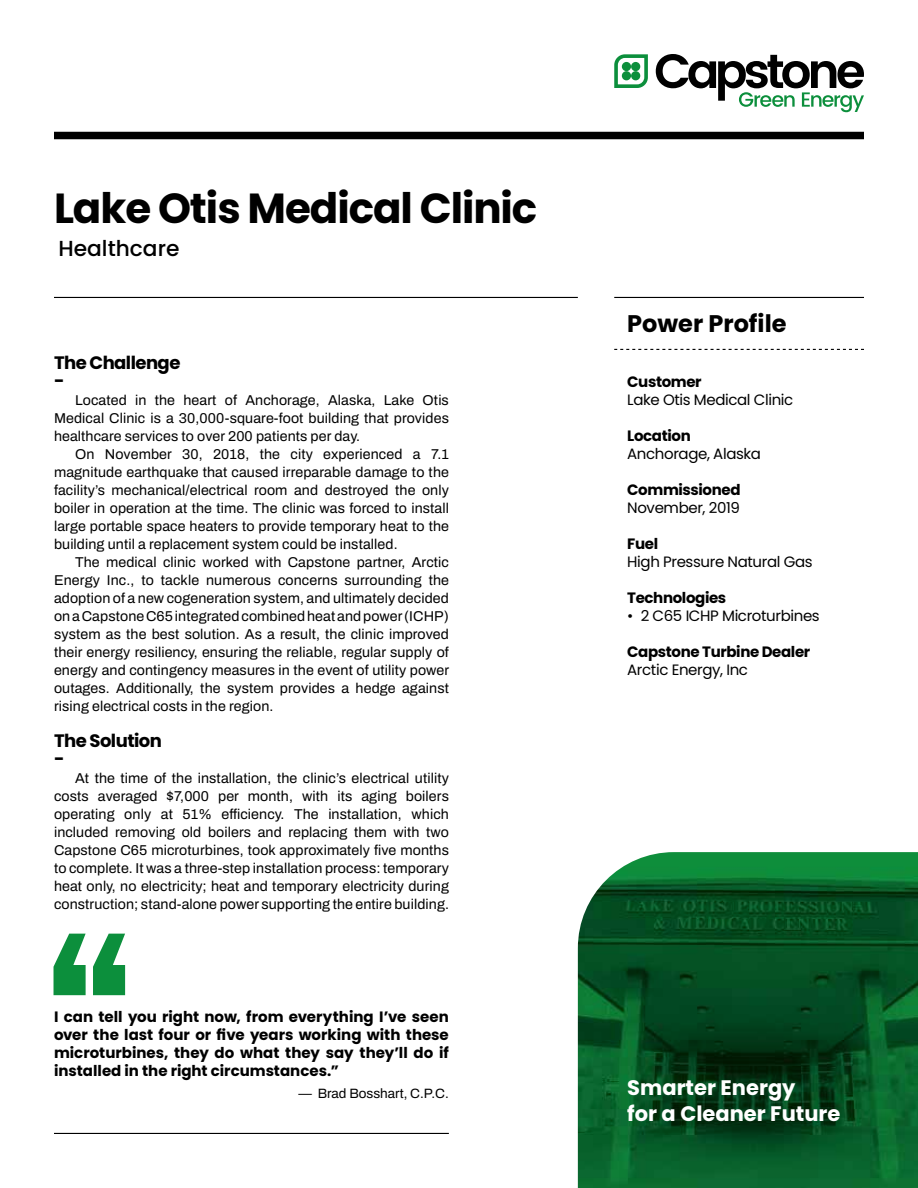
<style>
.page{position:relative;width:918px;height:1188px;background:#fff}
.page>*{position:absolute;margin:0;border:0;box-sizing:border-box;transform-origin:0 0}
.t1{font:900 172.5px "Archivo";color:#0c8f3c}
.t2{font:700 42px "Poppins";letter-spacing:-.025em;color:#000}
.t3{font:700 24px "Poppins";color:#000}
.t4{font:500 21.75px "Poppins";color:#000}
.t5{font:700 21px/25.2px "Poppins";color:#fff}
.t6{font:700 18px/18px "Poppins";letter-spacing:-.03em;color:#000}
.t7{font:700 15px/18px "Poppins";letter-spacing:-.025em;color:#000;text-align:justify}
.t8{font:15px "Poppins";letter-spacing:-.025em;color:#000}
.t9{font:600 14.25px/18px "Archivo";letter-spacing:.01em;color:#000;text-align:justify}
.t10{font:600 13.5px "Archivo";color:#000}
</style>
<div class="page">
<div style="left:54px;top:132px;width:810px;height:7px;background:#000"></div>
<hr style="left:54px;top:297px;width:524px;height:1px;background:#000">
<hr style="left:54px;top:1133px;width:395px;height:1px;background:#000">
<hr style="left:614px;top:297px;width:250px;height:1px;background:#000">
<svg style="left:614px;top:349px;width:250px;height:1px"></svg>
<img style="left:578px;top:852px;width:340px;height:336px">
<svg style="left:656px;top:54px;width:208px;height:58px"></svg>
<svg style="left:614px;top:54px;width:34px;height:34px"></svg>
<div style="left:622px;top:62px;width:9px;height:9px;background:#0c8f3c;border-radius:50%"></div>
<div style="left:631px;top:71px;width:9px;height:9px;background:#0c8f3c;border-radius:50%"></div>
<div style="left:631px;top:62px;width:9px;height:9px;background:#0c8f3c;border-radius:50%"></div>
<div style="left:622px;top:71px;width:9px;height:9px;background:#0c8f3c;border-radius:50%"></div>
<h2 class="t2" style="left:54px;top:184px;width:485px">Lake Otis Medical Clinic</h2>
<h3 class="t4" style="left:58px;top:236px;width:123px">Healthcare</h3>
<p class="t6" style="left:54px;top:354px;width:128px">The Challenge -</p>
<p class="t9" style="left:54px;top:391px;width:396px;text-indent:21px">Located in the heart of Anchorage, Alaska, Lake Otis Medical Clinic is a 30,000-square-foot building that provides healthcare services to over 200 patients per day.</p>
<p class="t9" style="left:54px;top:445px;width:396px;text-indent:21px">On November 30, 2018, the city experienced a 7.1 magnitude earthquake that caused irreparable damage to the facility’s mechanical/electrical room and destroyed the only boiler in operation at the time. The clinic was forced to install large portable space heaters to provide temporary heat to the building until a replacement system could be installed.</p>
<p class="t9" style="left:54px;top:553px;width:397px;text-indent:21px">The medical clinic worked with Capstone partner, Arctic Energy Inc., to tackle numerous concerns surrounding the adoption of a new cogeneration system, and ultimately decided on a Capstone C65 integrated combined heat and power (ICHP) system as the best solution. As a result, the clinic improved their energy resiliency, ensuring the reliable, regular supply of energy and contingency measures in the event of utility power outages. Additionally, the system provides a hedge against rising electrical costs in the region.</p>
<p class="t6" style="left:54px;top:732px;width:109px">The Solution -</p>
<p class="t9" style="left:54px;top:769px;width:396px;text-indent:21px">At the time of the installation, the clinic’s electrical utility costs averaged $7,000 per month, with its aging boilers operating only at 51% efficiency. The installation, which included removing old boilers and replacing them with two Capstone C65 microturbines, took approximately five months to complete. It was a three-step installation process: temporary heat only, no electricity; heat and temporary electricity during construction; stand-alone power supporting the entire building.</p>
<h1 class="t1" style="left:46px;top:887px;width:88px">“</h1>
<p class="t7" style="left:54px;top:1008px;width:396px">I can tell you right now, from everything I’ve seen over the last four or five years working with these microturbines, they do what they say they’ll do if installed in the right circumstances.”</p>
<p class="t10" style="left:299px;top:1083px;width:152px">— Brad Bosshart, C.P.C.</p>
<h3 class="t3" style="left:627px;top:309px;width:161px">Power Profile</h3>
<p class="t7" style="left:627px;top:373px;width:76px">Customer</p>
<p class="t8" style="left:627px;top:392px;width:168px">Lake Otis Medical Clinic</p>
<p class="t7" style="left:627px;top:427px;width:65px">Location</p>
<p class="t8" style="left:627px;top:446px;width:135px">Anchorage, Alaska</p>
<p class="t7" style="left:627px;top:481px;width:115px">Commissioned</p>
<p class="t8" style="left:627px;top:500px;width:114px">November, 2019</p>
<p class="t7" style="left:627px;top:535px;width:32px">Fuel</p>
<p class="t8" style="left:627px;top:554px;width:187px">High Pressure Natural Gas</p>
<p class="t7" style="left:627px;top:589px;width:101px">Technologies</p>
<p class="t8" style="left:627px;top:608px;width:194px">• 2 C65 ICHP Microturbines</p>
<p class="t7" style="left:627px;top:643px;width:185px">Capstone Turbine Dealer</p>
<p class="t8" style="left:627px;top:662px;width:122px">Arctic Energy, Inc</p>
<h3 class="t5" style="left:627px;top:1075px;width:215px">Smarter Energy<br>for a Cleaner Future</h3>
</div>
